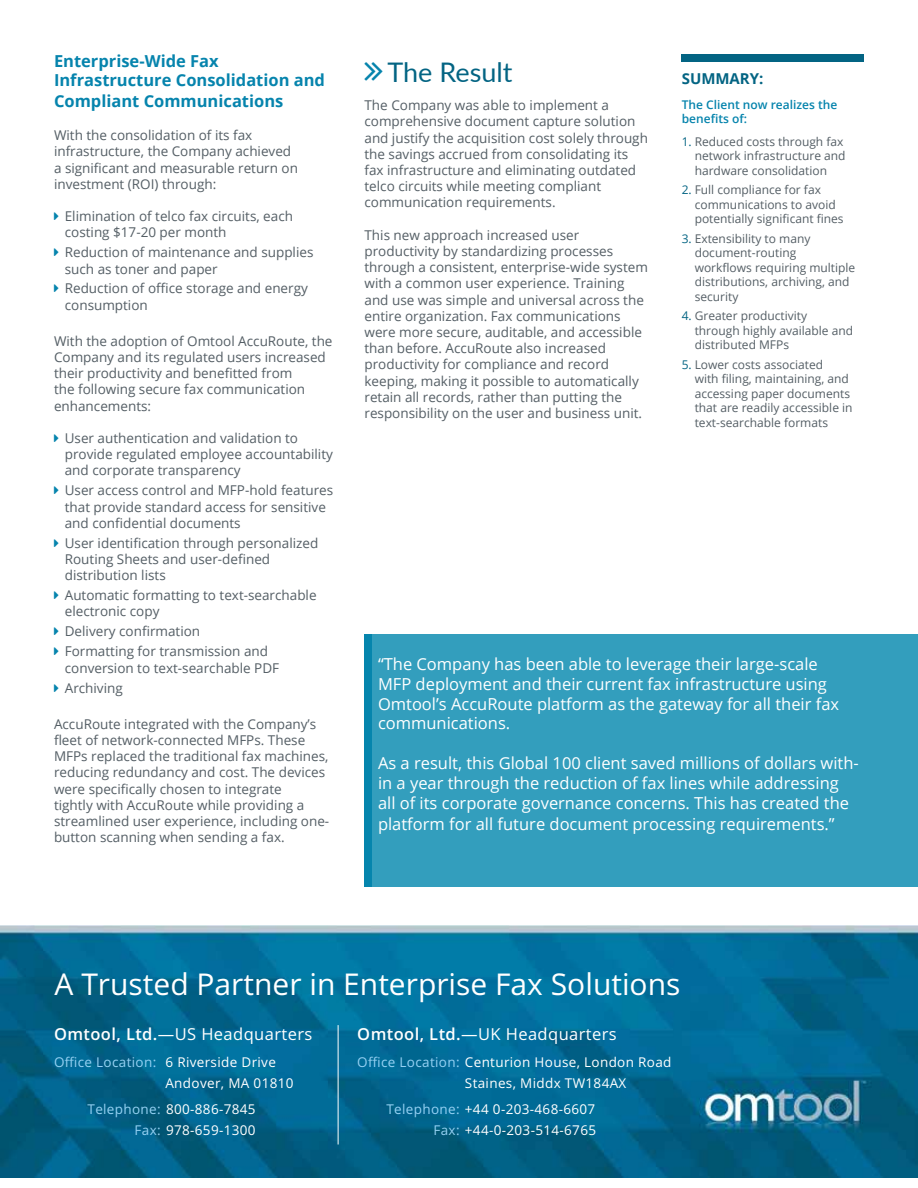
<style>
.page{position:relative;width:918px;height:1188px;background:#fff}
.page>*{position:absolute;margin:0;border:0;box-sizing:border-box;transform-origin:0 0}
.t1{font:30px "Open Sans";color:#fff}
.t2{font:27px "Lato";color:#036483}
.t3{font:16.5px/19.8px "Open Sans";color:#fff}
.t4{font:700 16.5px/20.4px "Open Sans";color:#0684ad}
.t5{font:16.5px "Open Sans";letter-spacing:.025em;color:#fff}
.t6{font:700 15px "Open Sans";color:#036483}
.t7{font:13.5px/16.2px "Open Sans";color:#545e65}
.t8{font:13.5px/21px "Open Sans";letter-spacing:.025em;color:#fff}
.t9{font:12px/14.4px "Open Sans";color:#545e65}
.t10{font:600 12px/14.4px "Open Sans";color:#0684ad}
.s1{color:#036483}
.s2{font-weight:600}
.s3{color:#95d1f3}
</style>
<div class="page">
<img style="left:0;top:926px;width:918px;height:251px">
<hr style="left:338px;top:1025px;width:1px;height:119px;background:#fff">
<div style="left:682px;top:54px;width:182px;height:7px;background:#036483"></div>
<div style="left:364px;top:634px;width:554px;height:253px;background:#339ebd"></div>
<div style="left:364px;top:634px;width:7px;height:253px;background:#0585ad"></div>
<p class="t4" style="left:54px;top:50px;width:273px">Enterprise-Wide Fax<br>Infrastructure Consolidation and<br>Compliant Communications</p>
<p class="t7" style="left:54px;top:127px;width:246px">With the consolidation of its fax infrastructure, the Company achieved a significant and measurable return on investment (ROI) through:</p>
<p class="t7" style="left:65px;top:208px;width:230px">Elimination of telco fax circuits, each costing $17-20 per month</p>
<p class="t7" style="left:65px;top:244px;width:250px">Reduction of maintenance and supplies such as toner and paper</p>
<p class="t7" style="left:65px;top:280px;width:245px">Reduction of office storage and energy consumption</p>
<p class="t7" style="left:54px;top:333px;width:280px">With the adoption of Omtool AccuRoute, the Company and its regulated users increased their productivity and benefitted from<br>the following secure fax communication enhancements:</p>
<p class="t7" style="left:65px;top:430px;width:270px">User authentication and validation to provide regulated employee accountability and corporate transparency</p>
<p class="t7" style="left:65px;top:482px;width:270px">User access control and MFP-hold features that provide standard access for sensitive and confidential documents</p>
<p class="t7" style="left:65px;top:534px;width:255px">User identification through personalized<br>Routing Sheets and user-defined distribution lists</p>
<p class="t7" style="left:65px;top:587px;width:253px">Automatic formatting to text-searchable electronic copy</p>
<p class="t7" style="left:65px;top:621px;width:205px;line-height:20px">Delivery confirmation<br>Formatting for transmission and</p>
<p class="t7" style="left:65px;top:657px;width:216px;line-height:20px">conversion to text-searchable PDF<br>Archiving</p>
<p class="t7" style="left:54px;top:715px;width:277px">AccuRoute integrated with the Company’s fleet of network-connected MFPs. These MFPs replaced the traditional fax machines, reducing redundancy and cost. The devices were specifically chosen to integrate<br>tightly with AccuRoute while providing a streamlined user experience, including one&shy;button scanning when sending a fax.</p>
<h2 class="t2" style="left:387px;top:53px;width:127px">The Result</h2>
<p class="t7" style="left:364px;top:97px;width:285px">The Company was able to implement a comprehensive document capture solution and justify the acquisition cost solely through the savings accrued from consolidating its fax infrastructure and eliminating outdated telco circuits while meeting compliant communication requirements.</p>
<p class="t7" style="left:364px;top:226px;width:285px">This new approach increased user productivity by standardizing processes through a consistent, enterprise-wide system with a common user experience. Training and use was simple and universal across the entire organization. Fax communications were more secure, auditable, and accessible than before. AccuRoute also increased productivity for compliance and record keeping, making it possible to automatically retain all records, rather than putting the responsibility on the user and business unit.</p>
<p class="t6" style="left:682px;top:68px;width:83px">SUMMARY:</p>
<p class="t10" style="left:682px;top:97px;width:157px">The Client now realizes the benefits of:</p>
<p class="t9" style="left:695px;top:134px;width:152px;text-indent:-13px"><span class="s1">1.</span> Reduced costs through fax network infrastructure and hardware consolidation</p>
<p class="t9" style="left:695px;top:182px;width:151px;text-indent:-13px"><span class="s1">2.</span> Full compliance for fax communications to avoid potentially significant fines</p>
<p class="t9" style="left:695px;top:231px;width:162px;text-indent:-13px"><span class="s1">3.</span> Extensibility to many document-routing workflows requiring multiple distributions, archiving, and security</p>
<p class="t9" style="left:695px;top:308px;width:160px;text-indent:-13px"><span class="s1">4.</span> Greater productivity through highly available and distributed MFPs</p>
<p class="t9" style="left:695px;top:357px;width:159px;text-indent:-13px"><span class="s1">5.</span> Lower costs associated<br>with filing, maintaining, and accessing paper documents that are readily accessible in text-searchable formats</p>
<p class="t3" style="left:378px;top:654px;width:463px">“The Company has been able to leverage their large-scale MFP deployment and their current fax infrastructure using Omtool’s AccuRoute platform as the gateway for all their fax communications.</p>
<p class="t3" style="left:378px;top:753px;width:482px">As a result, this Global 100 client saved millions of dollars with&shy;in a year through the reduction of fax lines while addressing all of its corporate governance concerns. This has created the</p>
<p class="t3" style="left:378px;top:814px;width:458px">platform for all future document processing requirements.”</p>
<h1 class="t1" style="left:55px;top:964px;width:627px">A Trusted Partner in Enterprise Fax Solutions</h1>
<p class="t5" style="left:54px;top:1023px;width:260px"><span class="s2">Omtool, Ltd.</span>—US Headquarters</p>
<p class="t8" style="left:165px;top:1051px;width:130px;text-indent:-111px"><span class="s3">Office Location:</span> 6 Riverside Drive<br>Andover, MA 01810</p>
<p class="t8" style="left:88px;top:1098px;width:170px;text-align:right"><span class="s3">Telephone:</span> 800-886-7845<br><span class="s3">Fax:</span> 978-659-1300</p>
<p class="t5" style="left:357px;top:1023px;width:261px"><span class="s2">Omtool, Ltd.</span>—UK Headquarters</p>
<p class="t8" style="left:465px;top:1051px;width:208px;text-indent:-108px"><span class="s3">Office Location:</span> Centurion House, London Road<br>Staines, Middx TW184AX</p>
<p class="t8" style="left:386px;top:1098px;width:211px;text-align:right"><span class="s3">Telephone:</span> +44 0-203-468-6607<br><span class="s3">Fax:</span> +44-0-203-514-6765</p>
</div>
